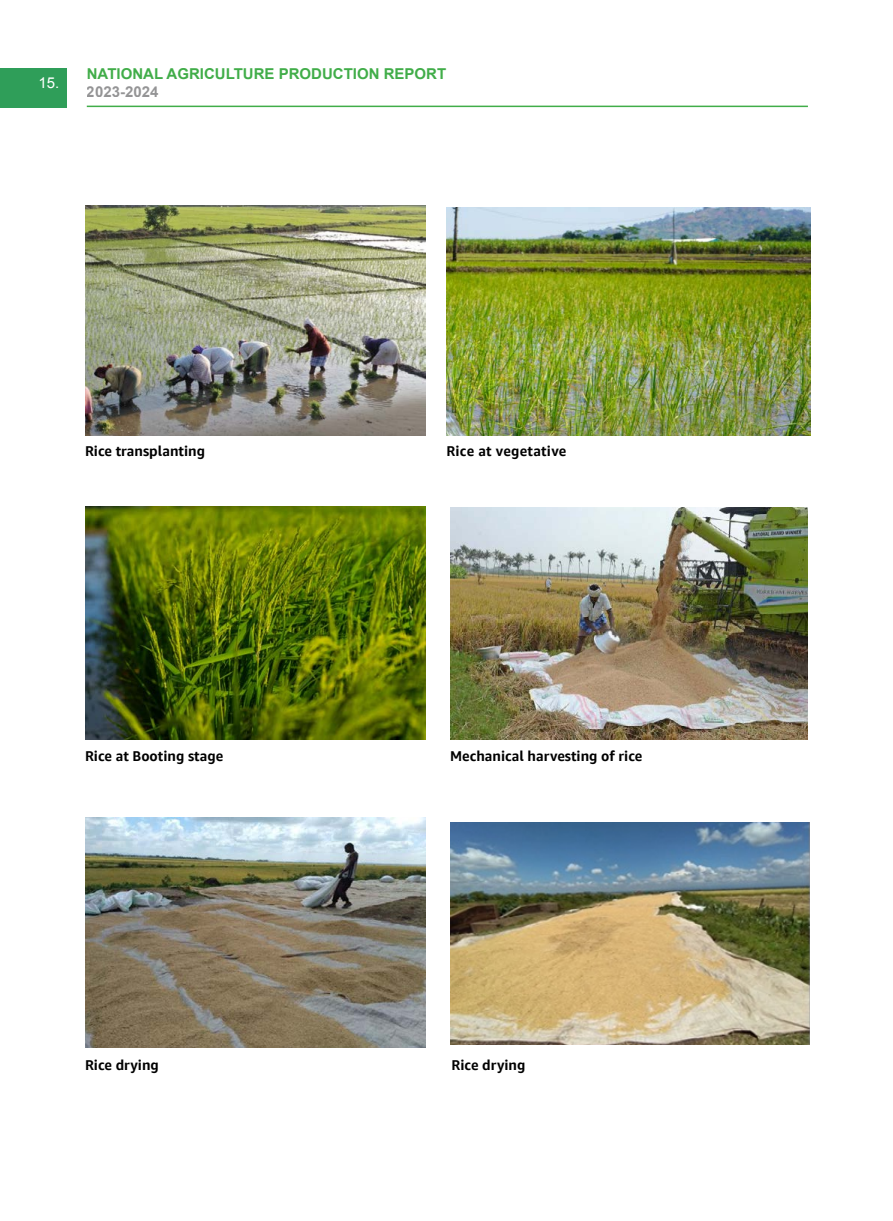
<style>
.page{position:relative;width:893px;height:1221px;background:#fff}
.page>*{position:absolute;margin:0;border:0;box-sizing:border-box;transform-origin:0 0}
.t1{font:700 15px "Arial";color:#41ad49}
.t2{font:700 15px "Arial";color:#4d4d4f}
.t3{font:15px "Arial";color:#fff}
.t4{font:700 14.25px "Amazon Ember";color:#000}
</style>
<div class="page">
<div style="left:0;top:68px;width:67px;height:39px;background:#2f9e59"></div>
<hr style="left:87px;top:106px;width:721px;height:1px;background:#41ad49">
<img style="left:85px;top:205px;width:340px;height:230px">
<img style="left:446px;top:208px;width:364px;height:227px">
<img style="left:85px;top:507px;width:340px;height:232px">
<img style="left:450px;top:507px;width:358px;height:232px">
<img style="left:85px;top:817px;width:340px;height:230px">
<img style="left:450px;top:822px;width:360px;height:222px">
<p class="t3" style="left:38px;top:72px;width:22px">15.</p>
<p class="t1" style="left:87px;top:64px;width:361px">NATIONAL AGRICULTURE PRODUCTION REPORT</p>
<p class="t2" style="left:87px;top:81px;width:73px">2023-2024</p>
<p class="t4" style="left:85px;top:442px;width:121px">Rice transplanting</p>
<p class="t4" style="left:446px;top:442px;width:121px">Rice at vegetative</p>
<p class="t4" style="left:85px;top:746px;width:140px">Rice at Booting stage</p>
<p class="t4" style="left:450px;top:746px;width:194px">Mechanical harvesting of rice</p>
<p class="t4" style="left:85px;top:1056px;width:75px">Rice drying</p>
<p class="t4" style="left:452px;top:1056px;width:75px">Rice drying</p>
</div>
